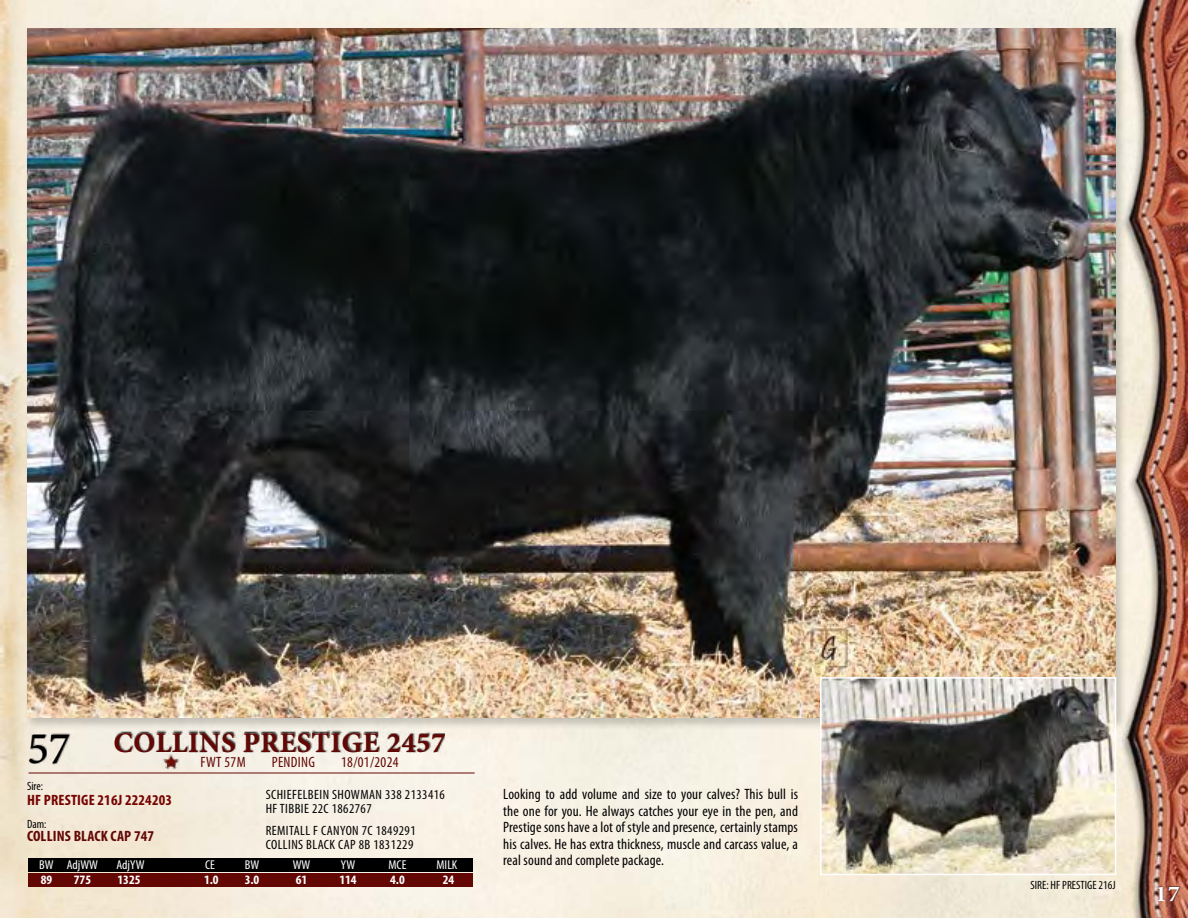
<style>
.page{position:relative;width:1188px;height:918px;background:#fff}
.page>*{position:absolute;margin:0;border:0;box-sizing:border-box;transform-origin:0 0}
.t1{font:45px "Minion Pro";color:#000}
.t2{font:700 28.5px "Minion Pro";letter-spacing:.02em;color:#630705}
.t3{font:700 22.5px "Minion Pro";color:#fff;scale:1.06 1}
.t4{font:condensed 15px/16.5px "Myriad Pro";letter-spacing:.01em;color:#000;text-align:justify}
.t5{font:condensed 15px "Myriad Pro";letter-spacing:.02em;color:#630705}
.t6{font:700 condensed 15px "Myriad Pro";letter-spacing:.01em;color:#750401}
.t7{font:700 condensed 15px "Myriad Pro";letter-spacing:.01em;color:#630705}
.t8{font:condensed 13.5px/13.5px "Myriad Pro";letter-spacing:.03em;color:#000}
.t9{font:condensed 12.9px "Myriad Pro";color:#fff;scale:1.05 1}
.t10{font:700 condensed 12.9px "Myriad Pro";color:#fff;scale:1.05 1}
.t11{font:condensed 12px "Myriad Pro";color:#000}
</style>
<div class="page">
<img style="left:0;top:0;width:1188px;height:918px">
<div style="left:1157px;top:886px;width:24px;height:15px;background:#000;opacity:.75"></div>
<div style="left:115px;top:731px;width:330px;height:22px;background:#000;opacity:.75"></div>
<hr style="left:28px;top:773px;width:447px;height:1px;background:#630705">
<div style="left:24px;top:27px;width:1103px;height:703px;background:#000;opacity:.2"></div>
<img style="left:27px;top:29px;width:1089px;height:689px">
<div style="left:28px;top:858px;width:444px;height:14px;background:#000"></div>
<div style="left:28px;top:873px;width:444px;height:14px;background:#630705"></div>
<div style="left:29px;top:733px;width:42px;height:31px;background:#000;opacity:.75"></div>
<img style="left:823px;top:680px;width:290px;height:192px">
<div style="left:820px;top:677px;width:296px;height:198px;border:2px solid #fff"></div>
<img style="left:162px;top:753px;width:18px;height:17px">
<h1 class="t1" style="left:27px;top:718px;width:45px">57</h1>
<h2 class="t2" style="left:113px;top:722px;width:333px">COLLINS PRESTIGE 2457</h2>
<p class="t5" style="left:201px;top:753px;width:47px">FWT 57M</p>
<p class="t5" style="left:272px;top:753px;width:45px">PENDING</p>
<p class="t5" style="left:341px;top:753px;width:59px">18/01/2024</p>
<p class="t11" style="left:27px;top:779px;width:18px">Sire:</p>
<p class="t11" style="left:27px;top:816px;width:21px">Dam:</p>
<p class="t9" style="left:39px;top:857px;width:58px">BW AdjWW</p>
<p class="t9" style="left:116px;top:857px;width:28px">AdjYW</p>
<p class="t9" style="left:205px;top:857px;width:11px">CE</p>
<p class="t9" style="left:245px;top:857px;width:15px">BW</p>
<p class="t9" style="left:293px;top:857px;width:18px">WW</p>
<p class="t9" style="left:341px;top:857px;width:15px">YW</p>
<p class="t9" style="left:389px;top:857px;width:19px">MCE</p>
<p class="t9" style="left:437px;top:857px;width:21px">MILK</p>
<p class="t10" style="left:41px;top:872px;width:12px">89</p>
<p class="t10" style="left:74px;top:872px;width:18px">775</p>
<p class="t10" style="left:118px;top:872px;width:23px">1325</p>
<p class="t10" style="left:204px;top:872px;width:15px">1.0</p>
<p class="t10" style="left:245px;top:872px;width:15px">3.0</p>
<p class="t10" style="left:296px;top:872px;width:12px">61</p>
<p class="t10" style="left:339px;top:872px;width:18px">114</p>
<p class="t10" style="left:390px;top:872px;width:15px">4.0</p>
<p class="t10" style="left:443px;top:872px;width:12px">24</p>
<p class="t8" style="left:266px;top:788px;width:181px">SCHIEFELBEIN SHOWMAN 338 2133416<br>HF TIBBIE 22C 1862767</p>
<p class="t8" style="left:266px;top:824px;width:151px">REMITALL F CANYON 7C 1849291<br>COLLINS BLACK CAP 8B 1831229</p>
<p class="t6" style="left:27px;top:791px;width:147px">HF PRESTIGE 216J 2224203</p>
<p class="t7" style="left:27px;top:827px;width:129px">COLLINS BLACK CAP 747</p>
<p class="t4" style="left:503px;top:786px;width:296px">Looking to add volume and size to your calves? This bull is the one for you. He always catches your eye in the pen, and Prestige sons have a lot of style and presence, certainly stamps his calves. He has extra thickness, muscle and carcass value, a real sound and complete package.</p>
<p class="t11" style="left:1031px;top:877px;width:86px">SIRE: HF PRESTIGE 216J</p>
<h3 class="t3" style="left:1155px;top:878px;width:25px">17</h3>
</div>
